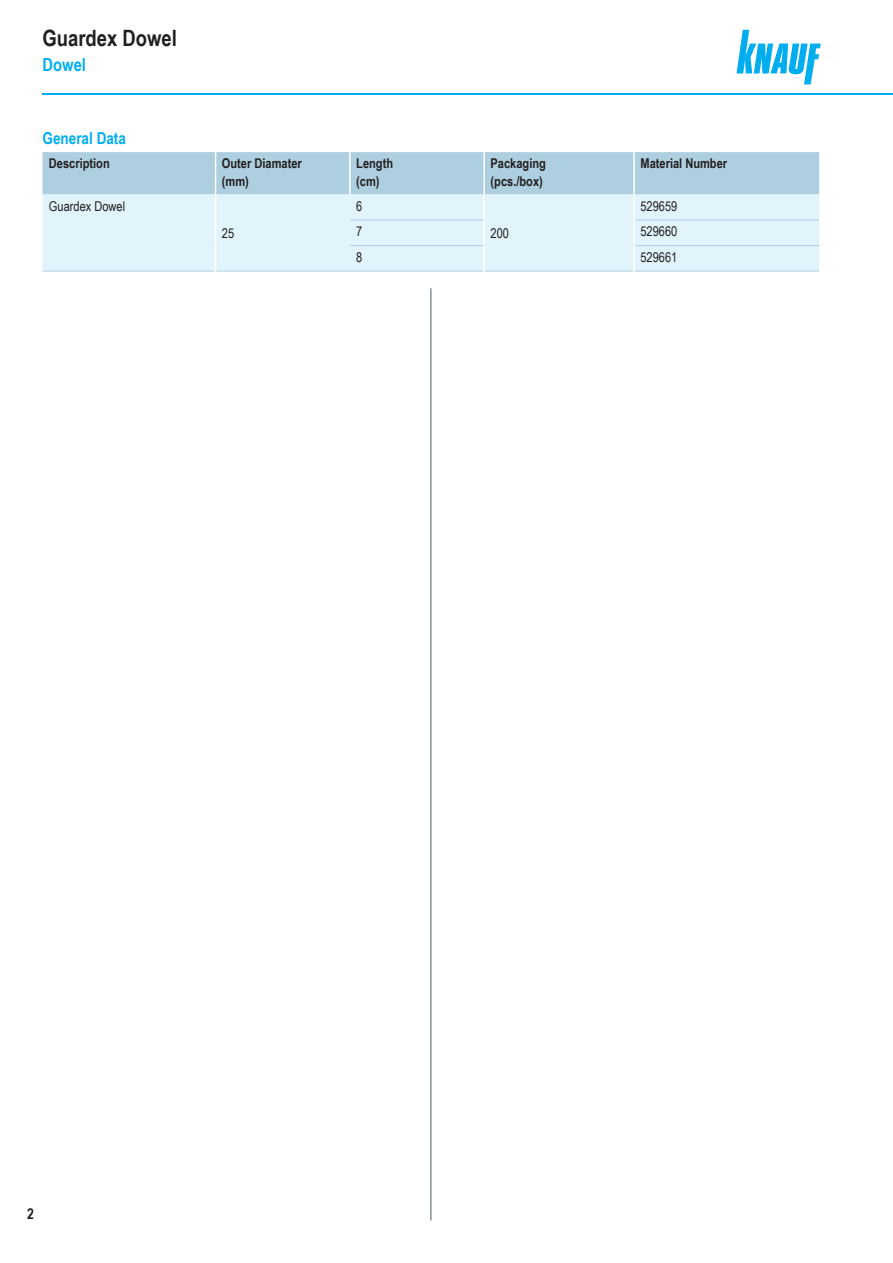
<style>
.page{position:relative;width:893px;height:1263px;background:#fff}
.page>*{position:absolute;margin:0;border:0;box-sizing:border-box;transform-origin:0 0}
.Ue1_Kap_li-S_TB{font:700 22.5px "Arial Narrow";color:#231f20}
.Ue1_Kap_li-S_TB-2{font:700 18px "Arial Narrow";color:#00aeef}
.Ue3_Beschreibung_11{font:700 16.5px "Arial Narrow";color:#00aeef}
.t1{font:700 15px "Arial Narrow";color:#231f20}
.Tab_Kopf_TB{font:700 13.5px "Arial Narrow";color:#231f20}
.Text_TB{font:13.5px "Arial Narrow";color:#231f20}
.Tab_Text_TB{font:13.5px "Arial Narrow";color:#231f20}
</style>
<div class="page">
<svg style="left:737px;top:30px;width:84px;height:54px"></svg>
<hr style="left:350px;top:271px;width:133px;height:1px;background:#aecfe0">
<hr style="left:635px;top:271px;width:184px;height:1px;background:#aecfe0">
<hr style="left:43px;top:271px;width:172px;height:1px;background:#aecfe0">
<hr style="left:485px;top:271px;width:148px;height:1px;background:#aecfe0">
<svg style="left:43px;top:152px;width:776px;height:119px;background:#cee6f1"></svg>
<hr style="left:216px;top:271px;width:134px;height:1px;background:#aecfe0">
<hr style="left:215px;top:152px;width:1px;height:43px;background:#fff">
<hr style="left:349px;top:152px;width:2px;height:43px;background:#fff">
<hr style="left:483px;top:152px;width:2px;height:43px;background:#fff">
<hr style="left:633px;top:152px;width:2px;height:43px;background:#fff">
<hr style="left:43px;top:94px;width:850px;height:1px;background:#00aeef">
<hr style="left:430px;top:288px;width:2px;height:932px;background:#869096">
<p class="Ue1_Kap_li-S_TB" style="left:43px;top:21px;width:136px">Guardex Dowel</p>
<p class="Ue1_Kap_li-S_TB-2" style="left:43px;top:51px;width:45px">Dowel</p>
<p class="Ue3_Beschreibung_11" style="left:43px;top:125px;width:85px">General Data</p>
<p class="Tab_Kopf_TB" style="left:49px;top:153px;width:62px">Description</p>
<p class="Tab_Kopf_TB" style="left:222px;top:153px;width:81px">Outer Diamater</p>
<p class="Tab_Kopf_TB" style="left:222px;top:171px;width:29px">(mm)</p>
<p class="Tab_Text_TB" style="left:49px;top:196px;width:78px">Guardex Dowel</p>
<p class="Tab_Text_TB" style="left:222px;top:223px;width:14px">25</p>
<p class="Tab_Kopf_TB" style="left:356px;top:153px;width:38px">Length</p>
<p class="Tab_Kopf_TB" style="left:356px;top:171px;width:25px">(cm)</p>
<p class="Text_TB" style="left:356px;top:196px;width:8px">6</p>
<p class="Tab_Kopf_TB" style="left:491px;top:153px;width:57px">Packaging</p>
<p class="Tab_Kopf_TB" style="left:491px;top:171px;width:54px">(pcs./box)</p>
<p class="Tab_Kopf_TB" style="left:640px;top:153px;width:88px">Material Number</p>
<p class="Text_TB" style="left:640px;top:196px;width:38px">529659</p>
<p class="Text_TB" style="left:356px;top:221px;width:8px">7</p>
<p class="Text_TB" style="left:640px;top:221px;width:38px">529660</p>
<p class="Text_TB" style="left:356px;top:247px;width:8px">8</p>
<p class="Text_TB" style="left:640px;top:247px;width:38px">529661</p>
<p class="Text_TB" style="left:491px;top:223px;width:20px">200</p>
<p class="t1" style="left:27px;top:1202px;width:8px">2</p>
</div>
